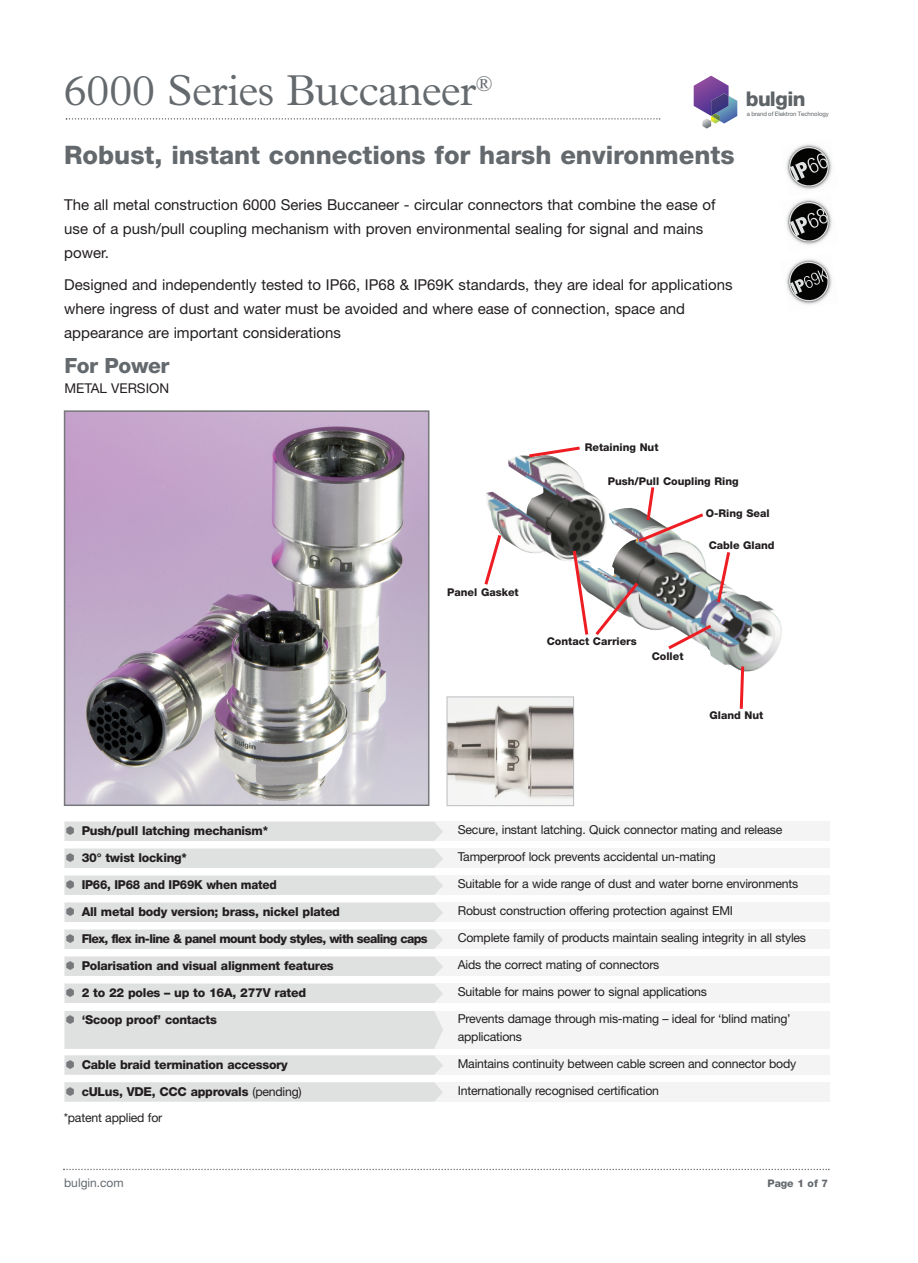
<style>
.page{position:relative;width:918px;height:1263px;background:#fff}
.page>*{position:absolute;margin:0;border:0;box-sizing:border-box;transform-origin:0 0}
.t1{font:300 43.5px "Plantin";letter-spacing:-.015em;color:#64696d}
.t2{font:800 25.5px "Helvetica Neue";color:#64696d}
.t3{font:800 21px "Helvetica Neue";letter-spacing:-.02em;color:#64696d}
.t4{font:800 20.25px "Helvetica Neue";letter-spacing:-.025em;color:#5e6367}
.t5{font:15px/24px "Helvetica Neue";color:#231f20}
.t6{font:13.5px "Helvetica Neue";color:#231f20}
.t7{font:12.3px/27px "Helvetica Neue";letter-spacing:-.015em;color:#231f20}
.t8{font:800 12.3px/27px "Helvetica Neue";letter-spacing:-.02em;color:#231f20}
.t9{font:12px "Helvetica Neue";color:#64696d}
.t10{font:800 10.65px "Helvetica Neue";color:#231f20}
.t11{font:800 10.5px "Helvetica Neue";color:#64696d}
.t12{font:6.15px "Helvetica Neue";letter-spacing:-.01em;color:#5e6367}
.s1{color:#76787b}
.s2{font-weight:400}
</style>
<div class="page">
<svg style="left:63px;top:1169px;width:767px;height:1px"></svg>
<svg style="left:66px;top:118px;width:594px;height:2px"></svg>
<svg style="left:694px;top:76px;width:43px;height:53px"></svg>
<img style="left:486px;top:455px;width:296px;height:217px">
<img style="left:67px;top:413px;width:359px;height:390px">
<div style="left:64px;top:410px;width:365px;height:396px;border:2px solid #76787b"></div>
<img style="left:449px;top:698px;width:123px;height:106px">
<div style="left:447px;top:696px;width:127px;height:110px;border:1px solid #bcbdc0"></div>
<svg style="left:526px;top:446px;width:57px;height:13px"></svg>
<svg style="left:738px;top:663px;width:8px;height:46px"></svg>
<svg style="left:484px;top:532px;width:20px;height:56px"></svg>
<svg style="left:571px;top:484px;width:161px;height:168px"></svg>
<img style="left:786px;top:144px;width:46px;height:46px">
<svg style="left:787px;top:145px;width:44px;height:44px"></svg>
<svg style="left:787px;top:200px;width:44px;height:44px"></svg>
<svg style="left:787px;top:260px;width:44px;height:43px"></svg>
<div style="left:65px;top:822px;width:765px;height:19px;background:#f3f4f3"></div>
<div style="left:65px;top:849px;width:765px;height:19px;background:#f3f4f3"></div>
<div style="left:65px;top:876px;width:765px;height:19px;background:#f3f4f3"></div>
<div style="left:65px;top:903px;width:765px;height:19px;background:#f3f4f3"></div>
<div style="left:65px;top:930px;width:765px;height:19px;background:#f3f4f3"></div>
<div style="left:65px;top:957px;width:765px;height:19px;background:#f3f4f3"></div>
<div style="left:65px;top:984px;width:765px;height:19px;background:#f3f4f3"></div>
<div style="left:65px;top:1011px;width:765px;height:38px;background:#f3f4f3"></div>
<div style="left:65px;top:1055px;width:765px;height:20px;background:#f3f4f3"></div>
<div style="left:65px;top:822px;width:378px;height:19px;background:#dfe1e0"></div>
<div style="left:65px;top:849px;width:378px;height:19px;background:#dfe1e0"></div>
<div style="left:65px;top:876px;width:378px;height:19px;background:#dfe1e0"></div>
<div style="left:65px;top:903px;width:378px;height:19px;background:#dfe1e0"></div>
<div style="left:65px;top:930px;width:378px;height:19px;background:#dfe1e0"></div>
<div style="left:65px;top:957px;width:378px;height:19px;background:#dfe1e0"></div>
<div style="left:65px;top:984px;width:378px;height:19px;background:#dfe1e0"></div>
<div style="left:65px;top:1056px;width:378px;height:19px;background:#dfe1e0"></div>
<div style="left:65px;top:1082px;width:765px;height:19px;background:#f3f4f3"></div>
<div style="left:65px;top:1082px;width:378px;height:19px;background:#dfe1e0"></div>
<div style="left:65px;top:1011px;width:378px;height:38px;background:#dfe1e0"></div>
<h1 class="t1" style="left:63px;top:76px;width:431px">6000 Series Buccaneer<sup>®</sup></h1>
<h2 class="t2" style="left:64px;top:146px;width:672px">Robust, instant connections for harsh environments</h2>
<p class="t5" style="left:64px;top:194px;width:653px">The all metal construction 6000 Series Buccaneer - circular connectors that combine the ease of use of a push/pull coupling mechanism with proven environmental sealing for signal and mains power.</p>
<p class="t5" style="left:64px;top:274px;width:670px">Designed and independently tested to IP66, IP68 &amp; IP69K standards, they are ideal for applications where ingress of dust and water must be avoided and where ease of connection, space and appearance are important considerations</p>
<h3 class="t3" style="left:64px;top:358px;width:107px">For Power</h3>
<p class="t6" style="left:64px;top:384px;width:106px">METAL VERSION</p>
<h3 class="t4" style="left:746px;top:91px;width:61px">bulgin</h3>
<p class="t12" style="left:747px;top:112px;width:83px">a brand of Elektron Technology</p>
<p class="t10" style="left:585px;top:443px;width:75px">Retaining Nut</p>
<p class="t10" style="left:608px;top:477px;width:133px">Push/Pull Coupling Ring</p>
<p class="t10" style="left:706px;top:509px;width:65px">O-Ring Seal</p>
<p class="t10" style="left:447px;top:588px;width:73px">Panel Gasket</p>
<p class="t10" style="left:709px;top:542px;width:68px">Cable Gland</p>
<p class="t10" style="left:547px;top:637px;width:92px">Contact Carriers</p>
<p class="t10" style="left:652px;top:652px;width:33px">Collet</p>
<p class="t10" style="left:709px;top:711px;width:55px">Gland Nut</p>
<p class="t8" style="left:65px;top:818px;width:365px"><span class="s1">√</span> Push/pull latching mechanism*<br><span class="s1">√</span> 30° twist locking*<br><span class="s1">√</span> IP66, IP68 and IP69K when mated<br><span class="s1">√</span> All metal body version; brass, nickel plated<br><span class="s1">√</span> Flex, flex in-line &amp; panel mount body styles, with sealing caps <span class="s1">√</span> Polarisation and visual alignment features<br><span class="s1">√</span> 2 to 22 poles – up to 16A, 277V rated<br><span class="s1">√</span> ‘Scoop proof’ contacts</p>
<p class="t8" style="left:65px;top:1052px;width:239px"><span class="s1">√</span> Cable braid termination accessory <span class="s1">√</span> cULus, VDE, CCC approvals <span class="s2">(pending)</span></p>
<p class="t7" style="left:64px;top:1105px;width:100px">*patent applied for</p>
<p class="t7" style="left:458px;top:818px;width:350px">Secure, instant latching. Quick connector mating and release Tamperproof lock prevents accidental un-mating<br>Suitable for a wide range of dust and water borne environments Robust construction offering protection against EMI<br>Complete family of products maintain sealing integrity in all styles Aids the correct mating of connectors<br>Suitable for mains power to signal applications<br>Prevents damage through mis-mating – ideal for ‘blind mating’</p>
<p class="t7" style="left:458px;top:1025px;width:340px">applications<br>Maintains continuity between cable screen and connector body<br>Internationally recognised certification</p>
<p class="t9" style="left:64px;top:1178px;width:61px">bulgin.com</p>
<p class="t11" style="left:768px;top:1180px;width:62px">Page 1 of 7</p>
</div>
